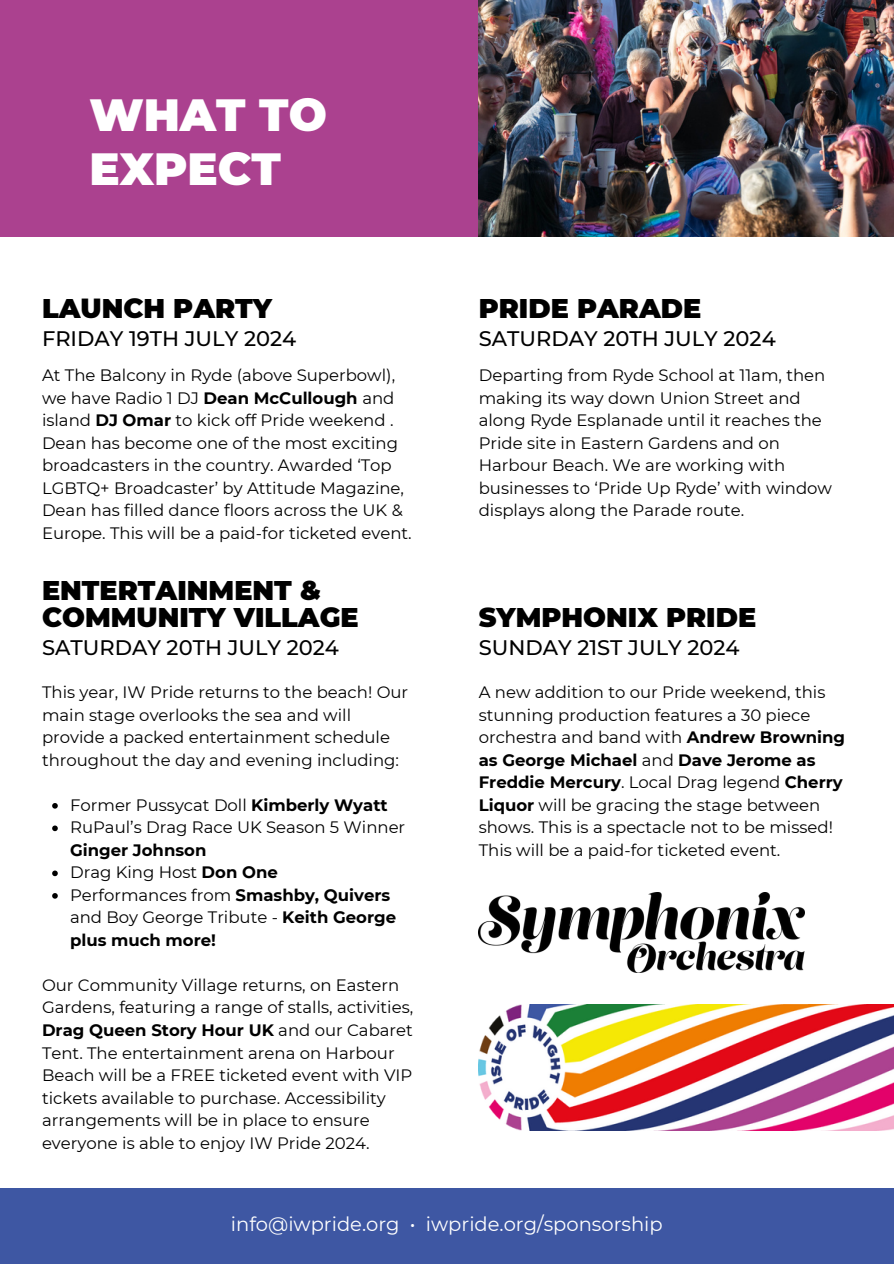
<style>
.page{position:relative;width:894px;height:1264px;background:#fff}
.page>*{position:absolute;margin:0;border:0;box-sizing:border-box;transform-origin:0 0}
.t1{font:900 45px/54px "Montserrat";color:#fff}
.t2{font:900 27px/27px "Montserrat";color:#000}
.t3{font:500 21px "Montserrat";color:#000}
.t4{font:19.5px "Montserrat";color:#fff}
.t5{font:16.5px/22.5px "Montserrat";color:#000}
.t6{font:700 16.5px/22.5px "Montserrat";color:#000}
.s1{font-weight:700}
.s2{font-weight:400}
</style>
<div class="page">
<div style="left:0;top:0;width:893px;height:236px;background:#ab418f"></div>
<img style="left:478px;top:0;width:415px;height:237px">
<div style="left:0;top:1187px;width:893px;height:76px;background:#3e57a3"></div>
<img style="left:478px;top:892px;width:325px;height:80px">
<img style="left:478px;top:1004px;width:415px;height:126px">
<svg style="left:52px;top:803px;width:6px;height:5px"></svg>
<svg style="left:52px;top:825px;width:6px;height:6px"></svg>
<svg style="left:52px;top:870px;width:6px;height:6px"></svg>
<svg style="left:52px;top:893px;width:6px;height:5px"></svg>
<h1 class="t1" style="left:89px;top:88px;width:239px">WHAT TO<br>EXPECT</h1>
<h2 class="t2" style="left:42px;top:295px;width:231px">LAUNCH PARTY</h2>
<h2 class="t2" style="left:478px;top:295px;width:224px">PRIDE PARADE</h2>
<p class="t3" style="left:42px;top:326px;width:255px">FRIDAY 19TH JULY 2024</p>
<p class="t3" style="left:478px;top:326px;width:298px">SATURDAY 20TH JULY 2024</p>
<p class="t5" style="left:42px;top:364px;width:371px">At The Balcony in Ryde (above Superbowl), we have Radio 1 DJ <span class="s1">Dean McCullough</span> and island <span class="s1">DJ Omar</span> to kick off Pride weekend .<br>Dean has become one of the most exciting broadcasters in the country. Awarded ‘Top LGBTQ+ Broadcaster’ by Attitude Magazine, Dean has filled dance floors across the UK &amp; Europe. This will be a paid-for ticketed event.</p>
<h2 class="t2" style="left:42px;top:576px;width:318px">ENTERTAINMENT &amp;<br>COMMUNITY VILLAGE</h2>
<p class="t3" style="left:42px;top:634px;width:298px">SATURDAY 20TH JULY 2024</p>
<p class="t5" style="left:42px;top:681px;width:367px">This year, IW Pride returns to the beach! Our main stage overlooks the sea and will provide a packed entertainment schedule throughout the day and evening including:</p>
<p class="t5" style="left:70px;top:793px;width:336px">Former Pussycat Doll <span class="s1">Kimberly Wyatt<br></span>RuPaul’s Drag Race UK Season 5 Winner</p>
<p class="t6" style="left:70px;top:838px;width:327px">Ginger Johnson<br><span class="s2">Drag King Host</span> Don One<br><span class="s2">Performances from</span> Smashby, Quivers <span class="s2">and Boy George Tribute -</span> Keith George plus much more!</p>
<p class="t5" style="left:42px;top:973px;width:372px">Our Community Village returns, on Eastern Gardens, featuring a range of stalls, activities, <span class="s1">Drag Queen Story Hour UK</span> and our Cabaret Tent. The entertainment arena on Harbour Beach will be a FREE ticketed event with VIP tickets available to purchase. Accessibility arrangements will be in place to ensure everyone is able to enjoy IW Pride 2024.</p>
<p class="t5" style="left:478px;top:364px;width:355px">Departing from Ryde School at 11am, then making its way down Union Street and along Ryde Esplanade until it reaches the Pride site in Eastern Gardens and on Harbour Beach. We are working with businesses to ‘Pride Up Ryde’ with window displays along the Parade route.</p>
<h2 class="t2" style="left:478px;top:603px;width:279px">SYMPHONIX PRIDE</h2>
<p class="t3" style="left:478px;top:634px;width:262px">SUNDAY 21ST JULY 2024</p>
<p class="t5" style="left:478px;top:681px;width:368px">A new addition to our Pride weekend, this stunning production features a 30 piece orchestra and band with <span class="s1">Andrew Browning as George Michael</span> and <span class="s1">Dave Jerome as Freddie Mercury</span>. Local Drag legend <span class="s1">Cherry Liquor</span> will be gracing the stage between shows. This is a spectacle not to be missed!<br>This will be a paid-for ticketed event.</p>
<p class="t4" style="left:231px;top:1212px;width:433px">info@iwpride.org • iwpride.org/sponsorship</p>
</div>
